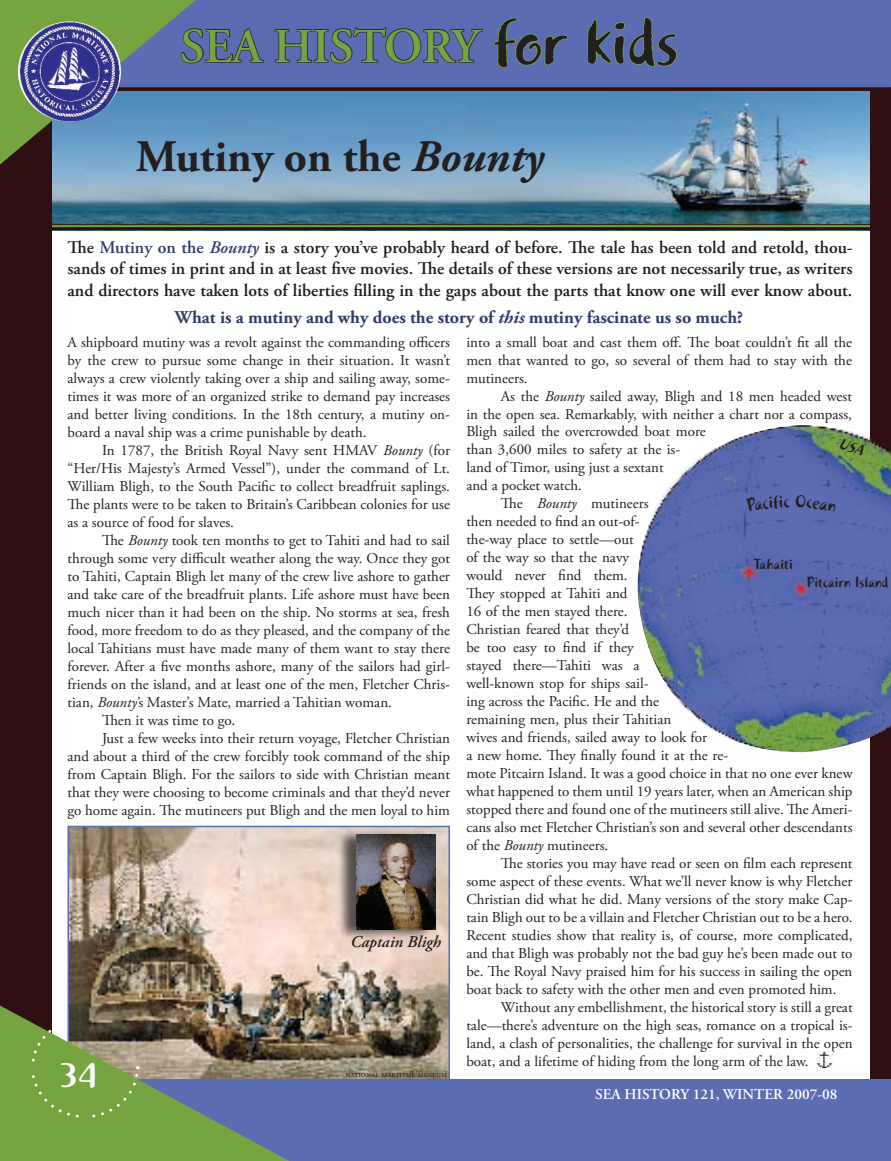
<style>
.page{position:relative;width:891px;height:1161px;background:#fff}
.page>*{position:absolute;margin:0;border:0;box-sizing:border-box;transform-origin:0 0}
.t1{font:600 48.6px "Adobe Garamond Pro";letter-spacing:-.01em;color:#75a440}
.t2{font:700 45px "Adobe Garamond Pro";color:#231f20}
.t3{font:36px "Khaki One";color:#fff}
.t4{font:700 18px "Adobe Garamond Pro";color:#323c6c}
.t5{font:600 17.7px/21.3px "Adobe Garamond Pro";color:#231f20;text-align:justify}
.t6{font:italic 600 16.5px "Adobe Garamond Pro";color:#231f20}
.t7{font:15px/18px "Adobe Garamond Pro";color:#231f20;text-align:justify}
.t8{font:600 15px "Adobe Garamond Pro";color:#fff}
.t9{font:15px "Khaki One";color:#231f20}
.t10{font:9px "Adobe Garamond Pro";color:#231f20}
.s1{font-family:"Khaki One";font-weight:400;font-size:64.8px;color:#231f20}
.s2{font-style:italic}
.s3{color:#323c6c}
.s4{font-style:italic;color:#323c6c}
</style>
<div class="page">
<img style="left:71px;top:829px;width:376px;height:250px">
<div style="left:68px;top:826px;width:382px;height:273px;border:2px solid #5b6cb3"></div>
<div style="left:336px;top:827px;width:99px;height:115px;background:#231f20;opacity:.75"></div>
<img style="left:356px;top:834px;width:80px;height:95px">
<svg style="left:52px;top:225px;width:818px;height:6px;background:#464d2d"></svg>
<svg style="left:52px;top:91px;width:818px;height:134px;background:#6693b2"></svg>
<div style="left:0;top:37px;width:52px;height:1058px;background:#2f0f11"></div>
<div style="left:870px;top:0;width:21px;height:1159px;background:#2f0f11"></div>
<img style="left:638px;top:425px;width:253px;height:327px">
<svg style="left:245px;top:87px;width:646px;height:4px;background:#31151c"></svg>
<div style="left:124px;top:1079px;width:767px;height:82px;background:#5b6cb3"></div>
<svg style="left:0;top:996px;width:313px;height:165px"></svg>
<div style="left:245px;top:0;width:646px;height:87px;background:#5b6cb3"></div>
<svg style="left:245px;top:27px;width:19px;height:37px"></svg>
<svg style="left:274px;top:27px;width:210px;height:37px;background:#4d5a90"></svg>
<svg style="left:493px;top:17px;width:76px;height:52px;background:#5f74a2"></svg>
<svg style="left:586px;top:16px;width:92px;height:52px;background:#60759f"></svg>
<svg style="left:30px;top:1025px;width:110px;height:95px;background:#79984d"></svg>
<svg style="left:0;top:0;width:245px;height:182px;background:#64888f"></svg>
<img style="left:18px;top:21px;width:103px;height:100px;border-radius:50%">
<img style="left:816px;top:1051px;width:16px;height:17px">
<svg style="left:838px;top:439px;width:29px;height:16px"></svg>
<svg style="left:746px;top:494px;width:44px;height:18px"></svg>
<svg style="left:796px;top:494px;width:40px;height:18px"></svg>
<h1 class="t1" style="left:180px;top:18px;width:499px">SEA HISTORY <span class="s1">for kids</span></h1>
<h2 class="t2" style="left:136px;top:131px;width:409px">Mutiny on the <span class="s2">Bounty</span></h2>
<p class="t5" style="left:67px;top:237px;width:787px">The <span class="s3">Mutiny on the</span> <span class="s4">Bounty</span> is a story you’ve probably heard of before. The tale has been told and retold, thou&shy;sands of times in print and in at least five movies. The details of these versions are not necessarily true, as writers and directors have taken lots of liberties filling in the gaps about the parts that know one will ever know about.</p>
<p class="t4" style="left:175px;top:307px;width:570px">What is a mutiny and why does the story of <span class="s2">this</span> mutiny fascinate us so much?</p>
<p class="t7" style="left:68px;top:334px;width:384px">A shipboard mutiny was a revolt against the commanding officers by the crew to pursue some change in their situation. It wasn’t always a crew violently taking over a ship and sailing away, some&shy;times it was more of an organized strike to demand pay increases and better living conditions. In the 18th century, a mutiny on&shy;board a naval ship was a crime punishable by death.</p>
<p class="t7" style="left:68px;top:442px;width:384px;text-indent:34px">In 1787, the British Royal Navy sent HMAV <span class="s2">Bounty</span> (for “Her/His Majesty’s Armed Vessel”), under the command of Lt.<br>William Bligh, to the South Pacific to collect breadfruit saplings.<br>The plants were to be taken to Britain’s Caribbean colonies for use as a source of food for slaves.</p>
<p class="t7" style="left:102px;top:532px;width:349px">The <span class="s2">Bounty</span> took ten months to get to Tahiti and had to sail</p>
<p class="t7" style="left:68px;top:550px;width:384px">through some very difficult weather along the way. Once they got</p>
<p class="t7" style="left:68px;top:568px;width:384px">to Tahiti, Captain Bligh let many of the crew live ashore to gather</p>
<p class="t7" style="left:68px;top:586px;width:384px">and take care of the breadfruit plants. Life ashore must have been</p>
<p class="t7" style="left:68px;top:604px;width:384px">much nicer than it had been on the ship. No storms at sea, fresh</p>
<p class="t7" style="left:68px;top:622px;width:384px">food, more freedom to do as they pleased, and the company of the</p>
<p class="t7" style="left:68px;top:640px;width:384px">local Tahitians must have made many of them want to stay there</p>
<p class="t7" style="left:68px;top:658px;width:384px">forever. After a five months ashore, many of the sailors had girl-</p>
<p class="t7" style="left:68px;top:676px;width:384px">friends on the island, and at least one of the men, Fletcher Chris-</p>
<p class="t7" style="left:68px;top:694px;width:326px">tian, <span class="s2">Bounty’</span>s Master’s Mate, married a Tahitian woman.</p>
<p class="t7" style="left:102px;top:712px;width:135px">Then it was time to go.</p>
<p class="t7" style="left:102px;top:730px;width:349px">Just a few weeks into their return voyage, Fletcher Christian</p>
<p class="t7" style="left:68px;top:748px;width:384px">and about a third of the crew forcibly took command of the ship</p>
<p class="t7" style="left:68px;top:766px;width:384px">from Captain Bligh. For the sailors to side with Christian meant</p>
<p class="t7" style="left:68px;top:784px;width:384px">that they were choosing to become criminals and that they’d never</p>
<p class="t7" style="left:68px;top:802px;width:384px">go home again. The mutineers put Bligh and the men loyal to him</p>
<h3 class="t3" style="left:59px;top:1053px;width:39px">34</h3>
<p class="t6" style="left:351px;top:932px;width:92px">Captain Bligh</p>
<p class="t10" style="left:345px;top:1068px;width:103px">NATIONAL MARITIME MUSEUM</p>
<p class="t7" style="left:466px;top:334px;width:387px">into a small boat and cast them off. The boat couldn’t fit all the men that wanted to go, so several of them had to stay with the mutineers.</p>
<p class="t7" style="left:466px;top:388px;width:387px;text-align:left;text-indent:34px">As the <span class="s2">Bounty</span> sailed away, Bligh and 18 men headed west in the open sea. Remarkably, with neither a chart nor a compass, Bligh sailed the overcrowded boat more<br>than 3,600 miles to safety at the is-<br>land of Timor, using just a sextant<br>and a pocket watch.</p>
<p class="t7" style="left:466px;top:495px;width:207px;text-align:left;text-indent:34px">The <span class="s2">Bounty</span> mutineers then needed to find an out-of&shy;the-way place to settle—out<br>of the way so that the navy<br>would never find them.<br>They stopped at Tahiti and<br>16 of the men stayed there.<br>Christian feared that they’d<br>be too easy to find if they stayed there—Tahiti was a well-known stop for ships sail-<br>ing across the Pacific. He and the remaining men, plus their Tahitian</p>
<p class="t9" style="left:753px;top:555px;width:41px">Tahaiti</p>
<p class="t9" style="left:807px;top:573px;width:83px">Pitcairn Island</p>
<p class="t7" style="left:466px;top:729px;width:388px;text-align:left">wives and friends, sailed away to look for<br>a new home. They finally found it at the re-<br>mote Pitcairn Island. It was a good choice in that no one ever knew what happened to them until 19 years later, when an American ship stopped there and found one of the mutineers still alive. The Ameri&shy;cans also met Fletcher Christian’s son and several other descendants of the <span class="s2">Bounty</span> mutineers.</p>
<p class="t7" style="left:466px;top:855px;width:388px;text-indent:35px">The stories you may have read or seen on film each represent some aspect of these events. What we’ll never know is why Fletcher Christian did what he did. Many versions of the story make Cap&shy;tain Bligh out to be a villain and Fletcher Christian out to be a hero.<br>Recent studies show that reality is, of course, more complicated, and that Bligh was probably not the bad guy he’s been made out to be. The Royal Navy praised him for his success in sailing the open boat back to safety with the other men and even promoted him.</p>
<p class="t7" style="left:466px;top:999px;width:388px;text-indent:34px">Without any embellishment, the historical story is still a great tale—there’s adventure on the high seas, romance on a tropical is&shy;land, a clash of personalities, the challenge for survival in the open boat, and a lifetime of hiding from the long arm of the law.</p>
<p class="t8" style="left:595px;top:1086px;width:244px">SEA HISTORY 121, WINTER 2007-08</p>
</div>
